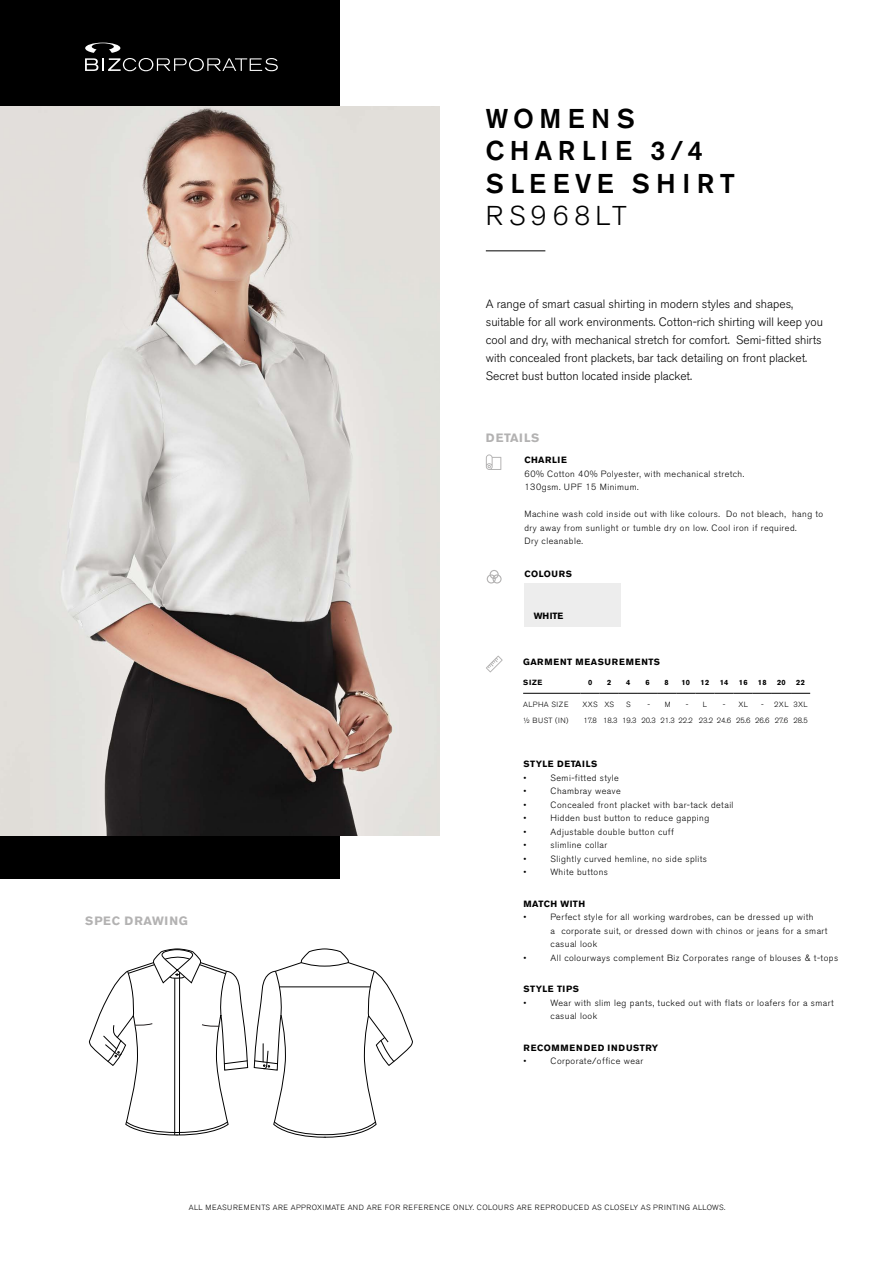
<style>
.page{position:relative;width:893px;height:1263px;background:#fff}
.page>*{position:absolute;margin:0;border:0;box-sizing:border-box;transform-origin:0 0}
.t1{font:500 27px/32.4px "Akzidenz Grotesk BE";letter-spacing:.22em;color:#000}
.t2{font:300 27px "Akzidenz Grotesk BE";letter-spacing:.21em;color:#000}
.t3{font:300 12px/18px "Akzidenz Grotesk BE";color:#000}
.t4{font:700 12px "Akzidenz Grotesk BE";letter-spacing:.07em;color:#b3b2b2}
.t5{font:700 12px "Akzidenz Grotesk BE";letter-spacing:.05em;color:#b3b2b2}
.t6{font:300 9px/13.5px "Akzidenz Grotesk BE";letter-spacing:.05em;color:#000}
.t7{font:700 9px "Akzidenz Grotesk BE";letter-spacing:.05em;color:#000}
.t8{font:700 9px "Akzidenz Grotesk BE";letter-spacing:.09em;color:#000}
.t9{font:300 7.5px "Akzidenz Grotesk BE";letter-spacing:.07em;color:#000}
.t10{font:300 7.5px "Akzidenz Grotesk BE";color:#000}
.t11{font:700 7.5px "Akzidenz Grotesk BE";letter-spacing:.05em;color:#000}
</style>
<div class="page">
<div style="left:524px;top:583px;width:97px;height:43px;background:#ededed"></div>
<div style="left:0;top:0;width:339px;height:878px;background:#000"></div>
<img style="left:0;top:106px;width:440px;height:729px">
<hr style="left:486px;top:250px;width:59px;height:1px;background:#000">
<svg style="left:486px;top:655px;width:17px;height:17px"></svg>
<svg style="left:486px;top:454px;width:15px;height:16px"></svg>
<div style="left:490px;top:570px;width:9px;height:9px;border:1px solid #b3b2b2;border-radius:50%"></div>
<div style="left:492px;top:574px;width:10px;height:9px;border:1px solid #b3b2b2;border-radius:50%"></div>
<div style="left:487px;top:574px;width:9px;height:9px;border:1px solid #b3b2b2;border-radius:50%"></div>
<svg style="left:88px;top:948px;width:325px;height:190px"></svg>
<svg style="left:85px;top:43px;width:193px;height:28px"></svg>
<hr style="left:523px;top:693px;width:58px;height:1px;background:#000">
<svg style="left:581px;top:693px;width:229px;height:1px"></svg>
<h1 class="t1" style="left:486px;top:102px;width:251px">WOMENS<br>CHARLIE 3/4<br>SLEEVE SHIRT</h1>
<h1 class="t2" style="left:486px;top:200px;width:142px">RS968LT</h1>
<p class="t3" style="left:486px;top:295px;width:339px">A range of smart casual shirting in modern styles and shapes, suitable for all work environments. Cotton-rich shirting will keep you cool and dry, with mechanical stretch for comfort. Semi-fitted shirts with concealed front plackets, bar tack detailing on front placket.<br>Secret bust button located inside placket.</p>
<h2 class="t5" style="left:486px;top:431px;width:55px">DETAILS</h2>
<p class="t7" style="left:524px;top:455px;width:44px">CHARLIE</p>
<p class="t6" style="left:524px;top:467px;width:221px">60% Cotton 40% Polyester, with mechanical stretch.<br>130gsm. UPF 15 Minimum.</p>
<p class="t6" style="left:524px;top:508px;width:300px">Machine wash cold inside out with like colours. Do not bleach, hang to dry away from sunlight or tumble dry on low. Cool iron if required.<br>Dry cleanable.</p>
<p class="t7" style="left:524px;top:568px;width:49px">COLOURS</p>
<p class="t7" style="left:534px;top:611px;width:31px">WHITE</p>
<h2 class="t4" style="left:85px;top:914px;width:104px">SPEC DRAWING</h2>
<p class="t8" style="left:523px;top:656px;width:139px">GARMENT MEASUREMENTS</p>
<p class="t11" style="left:523px;top:678px;width:21px">SIZE</p>
<p class="t11" style="left:588px;top:678px;width:6px">0</p>
<p class="t11" style="left:607px;top:678px;width:6px">2</p>
<p class="t11" style="left:626px;top:678px;width:6px">4</p>
<p class="t11" style="left:645px;top:678px;width:6px">6</p>
<p class="t11" style="left:664px;top:678px;width:6px">8</p>
<p class="t11" style="left:681px;top:678px;width:10px">10</p>
<p class="t11" style="left:700px;top:678px;width:10px">12</p>
<p class="t11" style="left:720px;top:678px;width:10px">14</p>
<p class="t11" style="left:739px;top:678px;width:10px">16</p>
<p class="t11" style="left:758px;top:678px;width:10px">18</p>
<p class="t11" style="left:777px;top:678px;width:10px">20</p>
<p class="t11" style="left:796px;top:678px;width:10px">22</p>
<p class="t9" style="left:523px;top:700px;width:47px">ALPHA SIZE</p>
<p class="t9" style="left:582px;top:700px;width:33px">XXS XS</p>
<p class="t9" style="left:626px;top:700px;width:6px">S</p>
<p class="t9" style="left:647px;top:700px;width:25px">- M</p>
<p class="t9" style="left:686px;top:700px;width:23px">- L</p>
<p class="t9" style="left:723px;top:700px;width:27px">- XL</p>
<p class="t9" style="left:761px;top:700px;width:48px">- 2XL 3XL</p>
<p class="t9" style="left:523px;top:716px;width:47px">½ BUST (IN)</p>
<p class="t10" style="left:583px;top:716px;width:226px">17.8 18.3 19.3 20.3 21.3 22.2 23.2 24.6 25.6 26.6 27.6 28.5</p>
<p class="t7" style="left:524px;top:759px;width:75px">STYLE DETAILS</p>
<p class="t6" style="left:524px;top:771px;width:4px">•</p>
<p class="t6" style="left:551px;top:771px;width:70px">Semi-fitted style</p>
<p class="t6" style="left:524px;top:785px;width:4px">•</p>
<p class="t6" style="left:551px;top:785px;width:72px">Chambray weave</p>
<p class="t6" style="left:524px;top:798px;width:4px">•</p>
<p class="t6" style="left:551px;top:798px;width:184px">Concealed front placket with bar-tack detail</p>
<p class="t6" style="left:524px;top:812px;width:4px">•</p>
<p class="t6" style="left:551px;top:812px;width:160px">Hidden bust button to reduce gapping</p>
<p class="t6" style="left:524px;top:825px;width:4px">•</p>
<p class="t6" style="left:551px;top:825px;width:125px">Adjustable double button cuff</p>
<p class="t6" style="left:524px;top:839px;width:4px">•</p>
<p class="t6" style="left:551px;top:839px;width:58px">slimline collar</p>
<p class="t6" style="left:524px;top:852px;width:4px">•</p>
<p class="t6" style="left:551px;top:852px;width:158px">Slightly curved hemline, no side splits</p>
<p class="t6" style="left:524px;top:866px;width:4px">•</p>
<p class="t6" style="left:551px;top:866px;width:59px">White buttons</p>
<p class="t7" style="left:524px;top:898px;width:63px">MATCH WITH</p>
<p class="t6" style="left:524px;top:911px;width:4px">•</p>
<p class="t6" style="left:551px;top:911px;width:278px">Perfect style for all working wardrobes, can be dressed up with<br>a corporate suit, or dressed down with chinos or jeans for a smart casual look</p>
<p class="t6" style="left:524px;top:951px;width:4px">•</p>
<p class="t6" style="left:551px;top:951px;width:289px">All colourways complement Biz Corporates range of blouses &amp; t-tops</p>
<p class="t7" style="left:524px;top:984px;width:57px">STYLE TIPS</p>
<p class="t6" style="left:524px;top:996px;width:4px">•</p>
<p class="t6" style="left:551px;top:996px;width:285px">Wear with slim leg pants, tucked out with flats or loafers for a smart casual look</p>
<p class="t8" style="left:524px;top:1042px;width:136px">RECOMMENDED INDUSTRY</p>
<p class="t6" style="left:524px;top:1055px;width:4px">•</p>
<p class="t6" style="left:551px;top:1055px;width:94px">Corporate/office wear</p>
<p class="t9" style="left:189px;top:1203px;width:538px">ALL MEASUREMENTS ARE APPROXIMATE AND ARE FOR REFERENCE ONLY. COLOURS ARE REPRODUCED AS CLOSELY AS PRINTING ALLOWS.</p>
</div>
